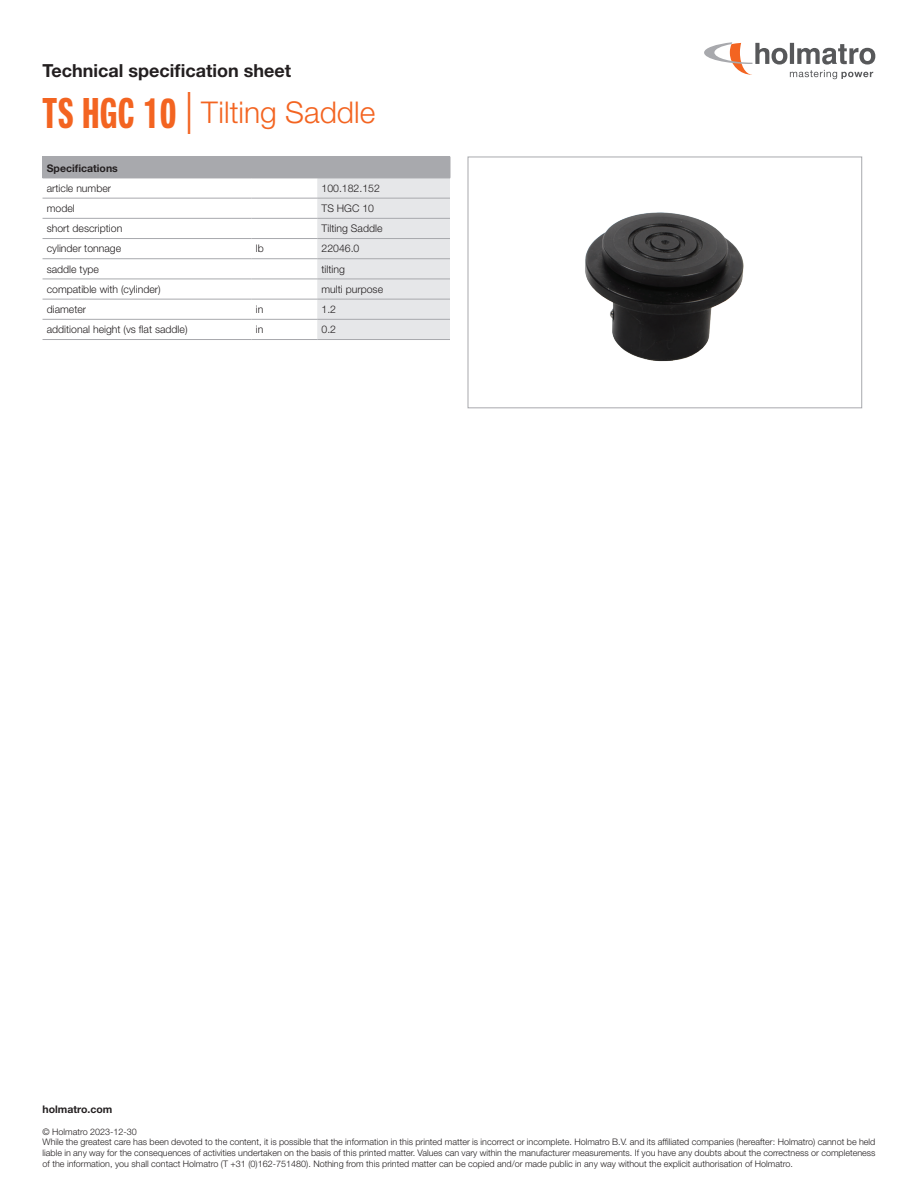
<style>
.page{position:relative;width:918px;height:1188px;background:#fff}
.page>*{position:absolute;margin:0;border:0;box-sizing:border-box;transform-origin:0 0}
.t1{font:300 30px "Helvetica Neue LT Std";color:#f36421}
.t2{font:700 18px "Helvetica Neue LT Std";color:#231f20}
.t3{font:300 10.5px "Helvetica Neue LT Std";color:#231f20}
.t4{font:700 10.5px "Helvetica Neue LT Std";color:#231f20}
.t5{font:300 9px/10.8px "Helvetica Neue LT Std";color:#231f20}
.s1{font-family:"Neue Helvetica Pro 79 Cm";font-weight:700;font-size:42px}
.s2{font-size:42px}
</style>
<div class="page">
<svg style="left:704px;top:42px;width:171px;height:37px"></svg>
<div style="left:43px;top:157px;width:407px;height:21px;background:#a8a9ad"></div>
<svg style="left:317px;top:157px;width:134px;height:182px;background:#dedfe1"></svg>
<hr style="left:43px;top:178px;width:209px;height:1px;background:#a8a9ad">
<hr style="left:252px;top:178px;width:65px;height:1px;background:#a8a9ad">
<hr style="left:317px;top:178px;width:133px;height:1px;background:#a8a9ad">
<hr style="left:43px;top:198px;width:209px;height:1px;background:#a8a9ad">
<hr style="left:252px;top:198px;width:65px;height:1px;background:#a8a9ad">
<hr style="left:317px;top:198px;width:133px;height:1px;background:#a8a9ad">
<hr style="left:43px;top:218px;width:209px;height:1px;background:#a8a9ad">
<hr style="left:252px;top:218px;width:65px;height:1px;background:#a8a9ad">
<hr style="left:317px;top:218px;width:133px;height:1px;background:#a8a9ad">
<hr style="left:43px;top:238px;width:209px;height:1px;background:#a8a9ad">
<hr style="left:252px;top:238px;width:65px;height:1px;background:#a8a9ad">
<hr style="left:317px;top:238px;width:133px;height:1px;background:#a8a9ad">
<hr style="left:43px;top:258px;width:209px;height:1px;background:#a8a9ad">
<hr style="left:252px;top:258px;width:65px;height:1px;background:#a8a9ad">
<hr style="left:317px;top:258px;width:133px;height:1px;background:#a8a9ad">
<hr style="left:43px;top:279px;width:209px;height:1px;background:#a8a9ad">
<hr style="left:252px;top:279px;width:65px;height:1px;background:#a8a9ad">
<hr style="left:317px;top:279px;width:133px;height:1px;background:#a8a9ad">
<hr style="left:43px;top:299px;width:209px;height:1px;background:#a8a9ad">
<hr style="left:252px;top:299px;width:65px;height:1px;background:#a8a9ad">
<hr style="left:317px;top:299px;width:133px;height:1px;background:#a8a9ad">
<hr style="left:43px;top:339px;width:209px;height:1px;background:#a8a9ad">
<hr style="left:43px;top:319px;width:209px;height:1px;background:#a8a9ad">
<hr style="left:252px;top:339px;width:65px;height:1px;background:#a8a9ad">
<hr style="left:252px;top:319px;width:65px;height:1px;background:#a8a9ad">
<hr style="left:317px;top:339px;width:133px;height:1px;background:#a8a9ad">
<hr style="left:317px;top:319px;width:133px;height:1px;background:#a8a9ad">
<img style="left:585px;top:212px;width:159px;height:150px">
<div style="left:468px;top:157px;width:394px;height:251px;border:1px solid #a8a9ad"></div>
<h2 class="t2" style="left:43px;top:59px;width:250px">Technical specification sheet</h2>
<h1 class="t1" style="left:43px;top:94px;width:334px"><span class="s1">TS HGC 10</span> <span class="s2">|</span> Tilting Saddle</h1>
<p class="t4" style="left:47px;top:161px;width:73px">Specifications</p>
<p class="t3" style="left:47px;top:182px;width:66px">article number</p>
<p class="t3" style="left:322px;top:182px;width:60px">100.182.152</p>
<p class="t3" style="left:47px;top:202px;width:30px">model</p>
<p class="t3" style="left:322px;top:202px;width:54px">TS HGC 10</p>
<p class="t3" style="left:47px;top:222px;width:77px">short description</p>
<p class="t3" style="left:322px;top:222px;width:62px">Tilting Saddle</p>
<p class="t3" style="left:47px;top:242px;width:76px">cylinder tonnage</p>
<p class="t3" style="left:256px;top:242px;width:9px">lb</p>
<p class="t3" style="left:322px;top:242px;width:39px">22046.0</p>
<p class="t3" style="left:47px;top:262px;width:54px">saddle type</p>
<p class="t3" style="left:322px;top:262px;width:25px">tilting</p>
<p class="t3" style="left:47px;top:283px;width:115px">compatible with (cylinder)</p>
<p class="t3" style="left:322px;top:283px;width:63px">multi purpose</p>
<p class="t3" style="left:47px;top:303px;width:41px">diameter</p>
<p class="t3" style="left:256px;top:303px;width:9px">in</p>
<p class="t3" style="left:322px;top:303px;width:16px">1.2</p>
<p class="t3" style="left:47px;top:323px;width:142px">additional height (vs flat saddle)</p>
<p class="t3" style="left:256px;top:323px;width:9px">in</p>
<p class="t3" style="left:322px;top:323px;width:16px">0.2</p>
<p class="t4" style="left:43px;top:1103px;width:71px">holmatro.com</p>
<p class="t5" style="left:43px;top:1126px;width:835px">© Holmatro 2023-12-30<br>While the greatest care has been devoted to the content, it is possible that the information in this printed matter is incorrect or incomplete. Holmatro B.V. and its affiliated companies (hereafter: Holmatro) cannot be held liable in any way for the consequences of activities undertaken on the basis of this printed matter. Values can vary within the manufacturer measurements. If you have any doubts about the correctness or completeness of the information, you shall contact Holmatro (T +31 (0)162-751480). Nothing from this printed matter can be copied and/or made public in any way without the explicit authorisation of Holmatro.</p>
</div>
